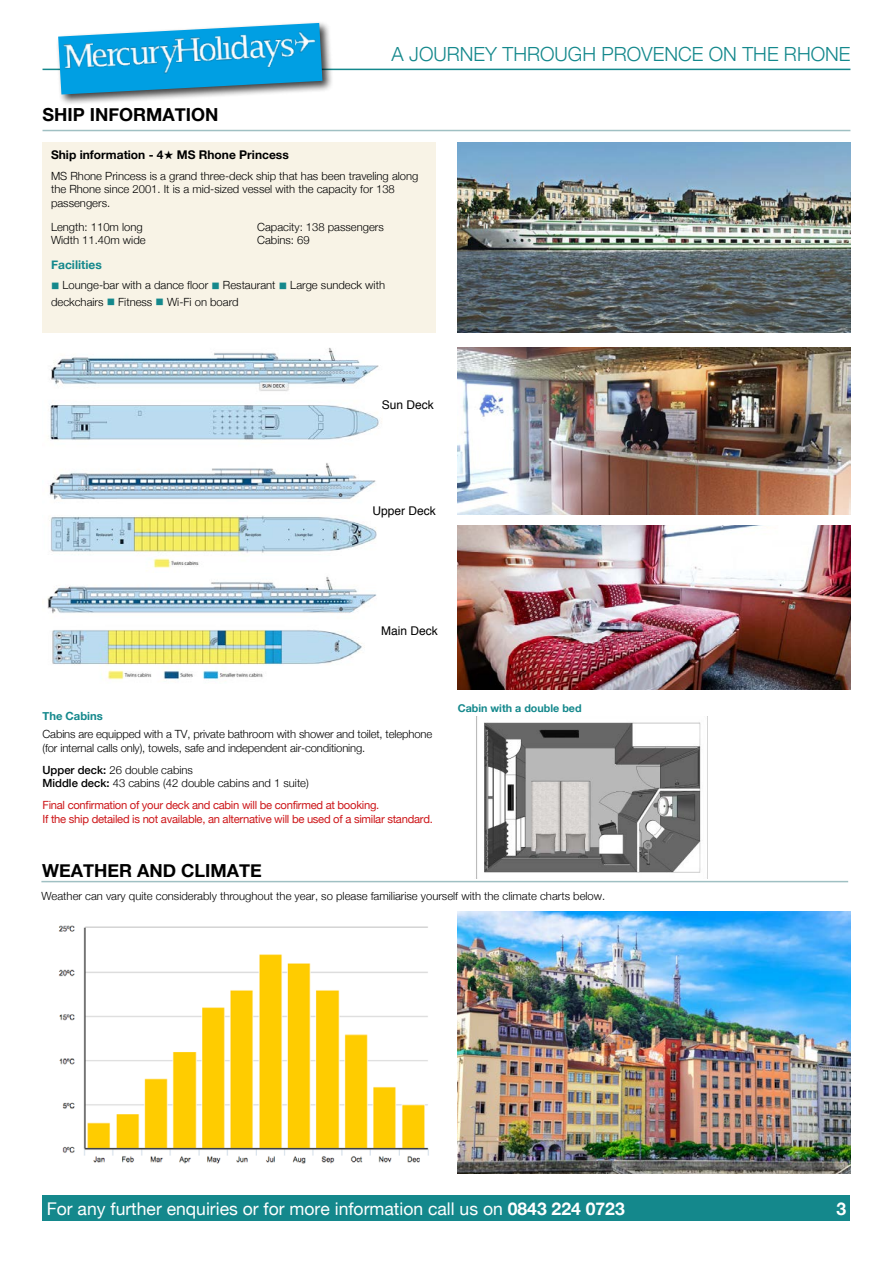
<style>
.page{position:relative;width:893px;height:1263px;background:#fff}
.page>*{position:absolute;margin:0;border:0;box-sizing:border-box;transform-origin:0 0}
.t1{font:300 19.5px "Helvetica Neue";color:#14888c}
.t2{font:700 18px "Helvetica Neue";color:#000}
.t3{font:17.55px "Helvetica Neue";color:#fff}
.t4{font:700 17.55px "Helvetica Neue";color:#fff}
.t5{font:700 12px "Helvetica Neue";color:#000}
.t6{font:12px "Helvetica";color:#000}
.t7{font:700 12px "Helvetica Neue";color:#14888c}
.t8{font:300 11.25px/13.5px "Helvetica Neue";color:#000}
.t9{font:11.25px/13.5px "Helvetica Neue";letter-spacing:-.025em;color:#cd171a}
.t10{font:700 11.25px "Helvetica Neue";color:#14888c}
.t11{font:700 10.8px "Helvetica Neue";color:#14888c}
.s1{color:#14888c}
.s2{font-weight:500}
.s3{font-weight:700}
</style>
<div class="page">
<div style="left:43px;top:1195px;width:807px;height:25px;background:#14888c"></div>
<hr style="left:43px;top:69px;width:807px;height:1px;background:#14888c">
<div style="left:56px;top:21px;width:278px;height:85px;background:#000;opacity:.75"></div>
<svg style="left:58px;top:23px;width:264px;height:71px"></svg>
<img style="left:60px;top:25px;width:262px;height:69px">
<hr style="left:43px;top:130px;width:807px;height:1px;background:#a0c0c3">
<img style="left:476px;top:716px;width:232px;height:162px">
<img style="left:58px;top:925px;width:371px;height:239px">
<img style="left:457px;top:911px;width:393px;height:262px">
<img style="left:457px;top:348px;width:393px;height:166px">
<div style="left:43px;top:142px;width:393px;height:191px;background:#f8f3e6"></div>
<img style="left:457px;top:142px;width:393px;height:191px">
<img style="left:457px;top:525px;width:393px;height:164px">
<hr style="left:41px;top:881px;width:807px;height:1px;background:#a0c0c3">
<img style="left:47px;top:463px;width:330px;height:217px">
<img style="left:49px;top:348px;width:333px;height:92px">
<h2 class="t2" style="left:43px;top:100px;width:177px">SHIP INFORMATION</h2>
<h1 class="t1" style="left:392px;top:39px;width:460px">A JOURNEY THROUGH PROVENCE ON THE RHONE</h1>
<p class="t5" style="left:51px;top:145px;width:239px">Ship information - 4★ MS Rhone Princess</p>
<p class="t8" style="left:51px;top:168px;width:369px">MS Rhone Princess is a grand three-deck ship that has been traveling along the Rhone since 2001. It is a mid-sized vessel with the capacity for 138 passengers.</p>
<p class="t8" style="left:51px;top:219px;width:96px">Length: 110m long<br>Width 11.40m wide</p>
<p class="t8" style="left:257px;top:219px;width:128px">Capacity: 138 passengers<br>Cabins: 69</p>
<p class="t7" style="left:51px;top:256px;width:52px">Facilities</p>
<p class="t8" style="left:51px;top:276px;width:336px;line-height:16.5px"><span class="s1">■</span> Lounge-bar with a dance floor <span class="s1">■</span> Restaurant <span class="s1">■</span> Large sundeck with deckchairs <span class="s1">■</span> Fitness <span class="s1">■</span> Wi-Fi on board</p>
<p class="t6" style="left:382px;top:397px;width:54px">Sun Deck</p>
<p class="t6" style="left:372px;top:502px;width:65px">Upper Deck</p>
<p class="t6" style="left:381px;top:623px;width:58px">Main Deck</p>
<p class="t10" style="left:43px;top:707px;width:62px">The Cabins</p>
<p class="t8" style="left:43px;top:726px;width:391px">Cabins are equipped with a TV, private bathroom with shower and toilet, telephone (for internal calls only), towels, safe and independent air-conditioning.</p>
<p class="t8" style="left:43px;top:762px;width:268px"><span class="s2">Upper deck:</span> 26 double cabins<br><span class="s2">Middle deck:</span> 43 cabins (42 double cabins and 1 suite)</p>
<p class="t9" style="left:43px;top:799px;width:392px">Final confirmation of your deck and cabin will be confirmed at booking.<br>If the ship detailed is not available, an alternative will be used of a similar standard.</p>
<h2 class="t2" style="left:42px;top:856px;width:221px">WEATHER AND CLIMATE</h2>
<p class="t11" style="left:458px;top:700px;width:125px">Cabin with a double bed</p>
<p class="t8" style="left:41px;top:888px;width:565px">Weather can vary quite considerably throughout the year, so please familiarise yourself with the climate charts below.</p>
<h3 class="t3" style="left:47px;top:1196px;width:580px">For any further enquiries or for more information call us on <span class="s3">0843 224 0723</span></h3>
<h3 class="t4" style="left:836px;top:1194px;width:11px">3</h3>
</div>
